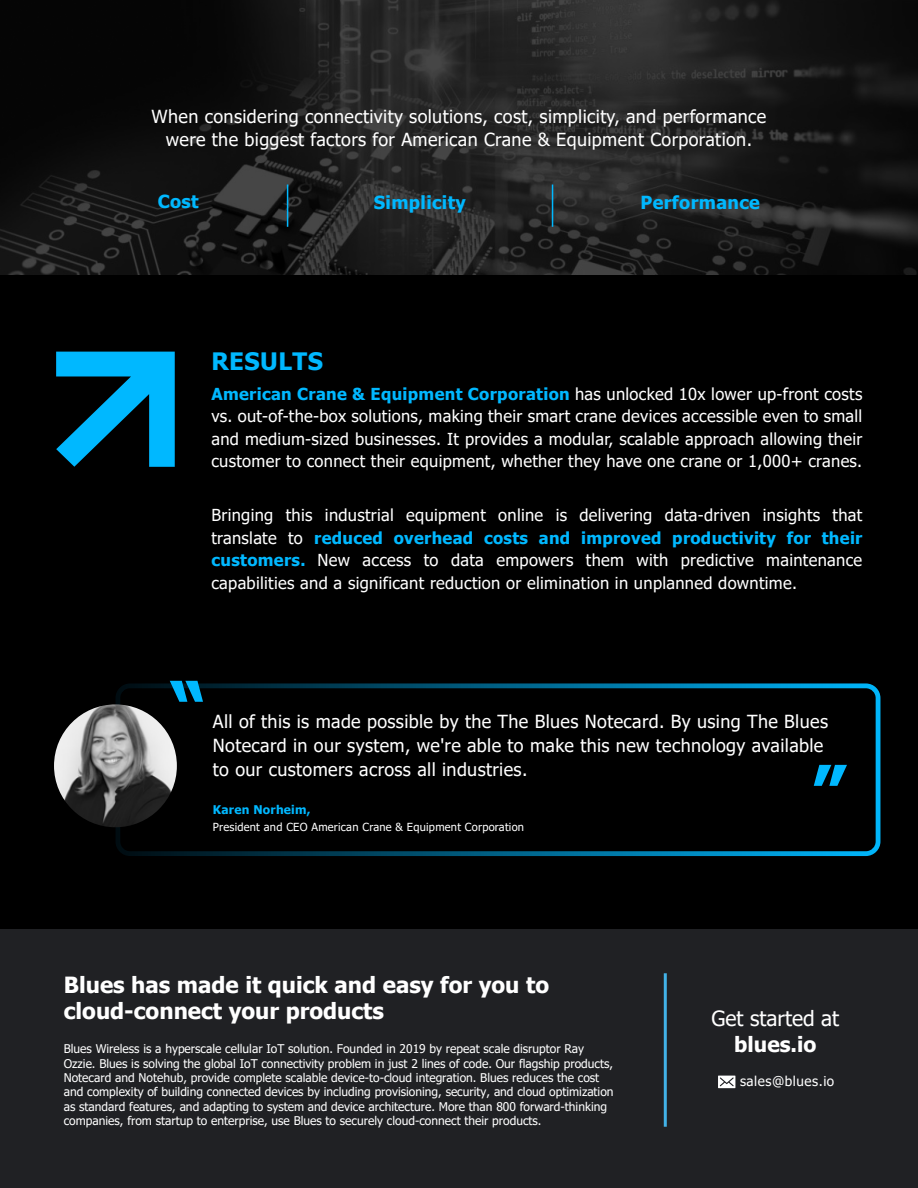
<style>
.page{position:relative;width:918px;height:1188px;background:#000}
.page>*{position:absolute;margin:0;border:0;box-sizing:border-box;transform-origin:0 0}
.t1{font:700 24px "Tahoma";letter-spacing:.02em;color:#00b8ff}
.t2{font:700 22.35px/26.7px "Tahoma";color:#fff}
.t3{font:21px "Tahoma";color:#fff}
.t4{font:700 21px "Tahoma";color:#fff}
.t5{font:18px/24px "Tahoma";letter-spacing:.02em;color:#fff;text-align:center}
.t6{font:700 18px "Tahoma";letter-spacing:.02em;color:#00b8ff}
.t7{font:16.5px/22.5px "Tahoma";letter-spacing:.02em;color:#fff;text-align:justify}
.t8{font:13.5px "Tahoma";letter-spacing:.04em;color:#fff}
.t9{font:12px/14.4px "Tahoma";color:#fff}
.t10{font:700 12px "Tahoma";letter-spacing:.02em;color:#00b8ff}
.t11{font:11.1px "Tahoma";letter-spacing:.02em;color:#fff}
.s1{font-weight:700;color:#00b8ff}
</style>
<div class="page">
<img style="left:0;top:0;width:918px;height:275px">
<svg style="left:56px;top:352px;width:119px;height:115px"></svg>
<hr style="left:287px;top:185px;width:1px;height:42px;background:#00b8ff">
<hr style="left:552px;top:185px;width:1px;height:42px;background:#00b8ff">
<svg style="left:170px;top:681px;width:28px;height:2px"></svg>
<svg style="left:115px;top:683px;width:765px;height:173px"></svg>
<img style="left:54px;top:704px;width:123px;height:123px;border-radius:61px">
<div style="left:0;top:929px;width:918px;height:259px;background:#202124"></div>
<hr style="left:664px;top:973px;width:3px;height:154px;background:#42b2e7">
<svg style="left:718px;top:1076px;width:17px;height:12px"></svg>
<p class="t5" style="left:152px;top:106px;width:616px;line-height:22.5px">When considering connectivity solutions, cost, simplicity, and performance were the biggest factors for American Crane &amp; Equipment Corporation.</p>
<p class="t6" style="left:158px;top:189px;width:42px">Cost</p>
<p class="t6" style="left:374px;top:190px;width:94px">Simplicity</p>
<p class="t6" style="left:641px;top:190px;width:121px">Performance</p>
<h1 class="t1" style="left:211px;top:344px;width:113px">RESULTS</h1>
<p class="t7" style="left:211px;top:383px;width:653px"><span class="s1">American Crane &amp; Equipment Corporation</span> has unlocked 10x lower up-front costs vs. out-of-the-box solutions, making their smart crane devices accessible even to small and medium-sized businesses. It provides a modular, scalable approach allowing their customer to connect their equipment, whether they have one crane or 1,000+ cranes.</p>
<p class="t7" style="left:211px;top:505px;width:653px">Bringing this industrial equipment online is delivering data-driven insights that translate to <span class="s1">reduced overhead costs and improved productivity for their customers.</span> New access to data empowers them with predictive maintenance capabilities and a significant reduction or elimination in unplanned downtime.</p>
<p class="t5" style="left:213px;top:711px;width:617px;text-align:left">All of this is made possible by the The Blues Notecard. By using The Blues<br>Notecard in our system, we're able to make this new technology available to our customers across all industries.</p>
<p class="t10" style="left:213px;top:802px;width:99px">Karen Norheim,</p>
<p class="t11" style="left:213px;top:819px;width:313px">President and CEO American Crane &amp; Equipment Corporation</p>
<h2 class="t2" style="left:64px;top:972px;width:487px">Blues has made it quick and easy for you to cloud-connect your products</h2>
<p class="t9" style="left:64px;top:1042px;width:551px">Blues Wireless is a hyperscale cellular IoT solution. Founded in 2019 by repeat scale disruptor Ray Ozzie. Blues is solving the global IoT connectivity problem in just 2 lines of code. Our flagship products, Notecard and Notehub, provide complete scalable device-to-cloud integration. Blues reduces the cost and complexity of building connected devices by including provisioning, security, and cloud optimization as standard features, and adapting to system and device architecture. More than 800 forward-thinking companies, from startup to enterprise, use Blues to securely cloud-connect their products.</p>
<p class="t3" style="left:711px;top:1005px;width:129px">Get started at</p>
<p class="t4" style="left:734px;top:1029px;width:84px">blues.io</p>
<p class="t8" style="left:740px;top:1072px;width:96px">sales@blues.io</p>
</div>
